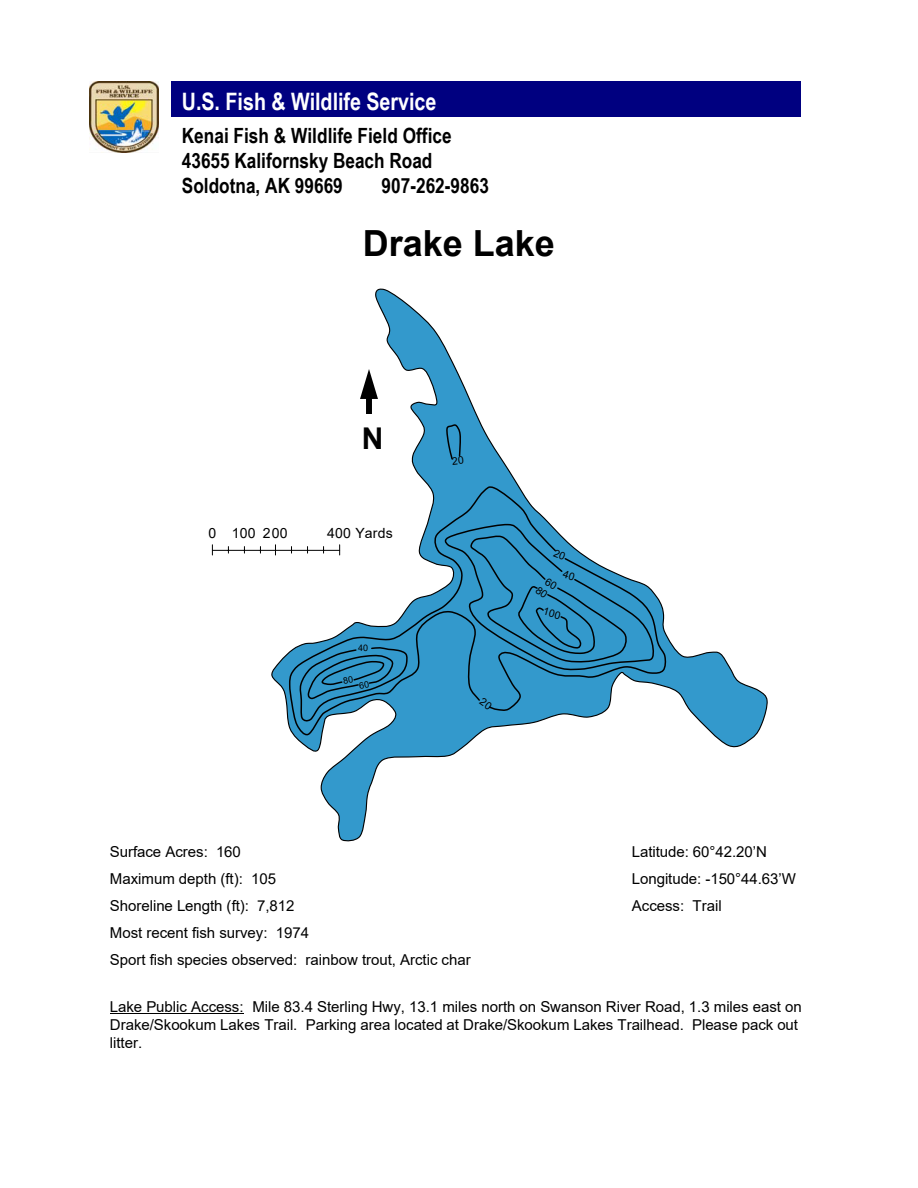
<style>
.page{position:relative;width:918px;height:1188px;background:#fff}
.page>*{position:absolute;margin:0;border:0;box-sizing:border-box;transform-origin:0 0}
.t1{font:700 36px "Arial";color:#000}
.t2{font:700 30px "Arial";color:#000}
.t3{font:700 24px "Arial Narrow";color:#fff}
.t4{font:700 21px/25px "Arial Narrow";color:#000}
.t5{font:15px/18.1px "Arial";letter-spacing:-.005em;color:#000}
.t6{font:14.1px "Arial";letter-spacing:.015em;color:#000}
.t7{font:9px "Arial";color:#000}
</style>
<div class="page">
<img style="left:90px;top:81px;width:68px;height:72px">
<div style="left:171px;top:81px;width:630px;height:36px;background:#000080"></div>
<svg style="left:270px;top:288px;width:498px;height:554px"></svg>
<svg style="left:288px;top:484px;width:380px;height:252px"></svg>
<hr style="left:110px;top:1013px;width:133px;height:1px;background:#000">
<hr style="left:212px;top:550px;width:128px;height:1px;background:#000">
<svg style="left:479px;top:697px;width:14px;height:13px"></svg>
<svg style="left:442px;top:523px;width:214px;height:149px;background:#4b99c1"></svg>
<svg style="left:299px;top:646px;width:109px;height:76px;background:#418db3"></svg>
<svg style="left:447px;top:423px;width:17px;height:42px"></svg>
<p class="t3" style="left:182px;top:83px;width:256px">U.S. Fish &amp; Wildlife Service</p>
<p class="t4" style="left:182px;top:122px;width:271px">Kenai Fish &amp; Wildlife Field Office<br>43655 Kalifornsky Beach Road<br>Soldotna, AK 99669</p>
<p class="t4" style="left:382px;top:172px;width:109px">907-262-9863</p>
<h1 class="t1" style="left:363px;top:218px;width:194px">Drake Lake</h1>
<h2 class="t2" style="left:362px;top:417px;width:23px">N</h2>
<p class="t6" style="left:208px;top:524px;width:49px">0 100</p>
<p class="t6" style="left:263px;top:524px;width:26px">200</p>
<p class="t6" style="left:327px;top:524px;width:67px">400 Yards</p>
<p class="t7" style="left:358px;top:642px;width:12px">40</p>
<p class="t5" style="left:110px;top:843px;width:133px">Surface Acres: 160</p>
<p class="t5" style="left:110px;top:870px;width:168px">Maximum depth (ft): 105</p>
<p class="t5" style="left:110px;top:897px;width:186px">Shoreline Length (ft): 7,812</p>
<p class="t5" style="left:110px;top:924px;width:201px">Most recent fish survey: 1974</p>
<p class="t5" style="left:110px;top:951px;width:362px">Sport fish species observed: rainbow trout, Arctic char</p>
<p class="t5" style="left:632px;top:843px;width:137px">Latitude: 60°42.20’N</p>
<p class="t5" style="left:632px;top:870px;width:166px">Longitude: -150°44.63’W</p>
<p class="t5" style="left:632px;top:897px;width:91px">Access: Trail</p>
<p class="t5" style="left:110px;top:997px;width:693px">Lake Public Access: Mile 83.4 Sterling Hwy, 13.1 miles north on Swanson River Road, 1.3 miles east on<br>Drake/Skookum Lakes Trail. Parking area located at Drake/Skookum Lakes Trailhead. Please pack out litter.</p>
</div>
